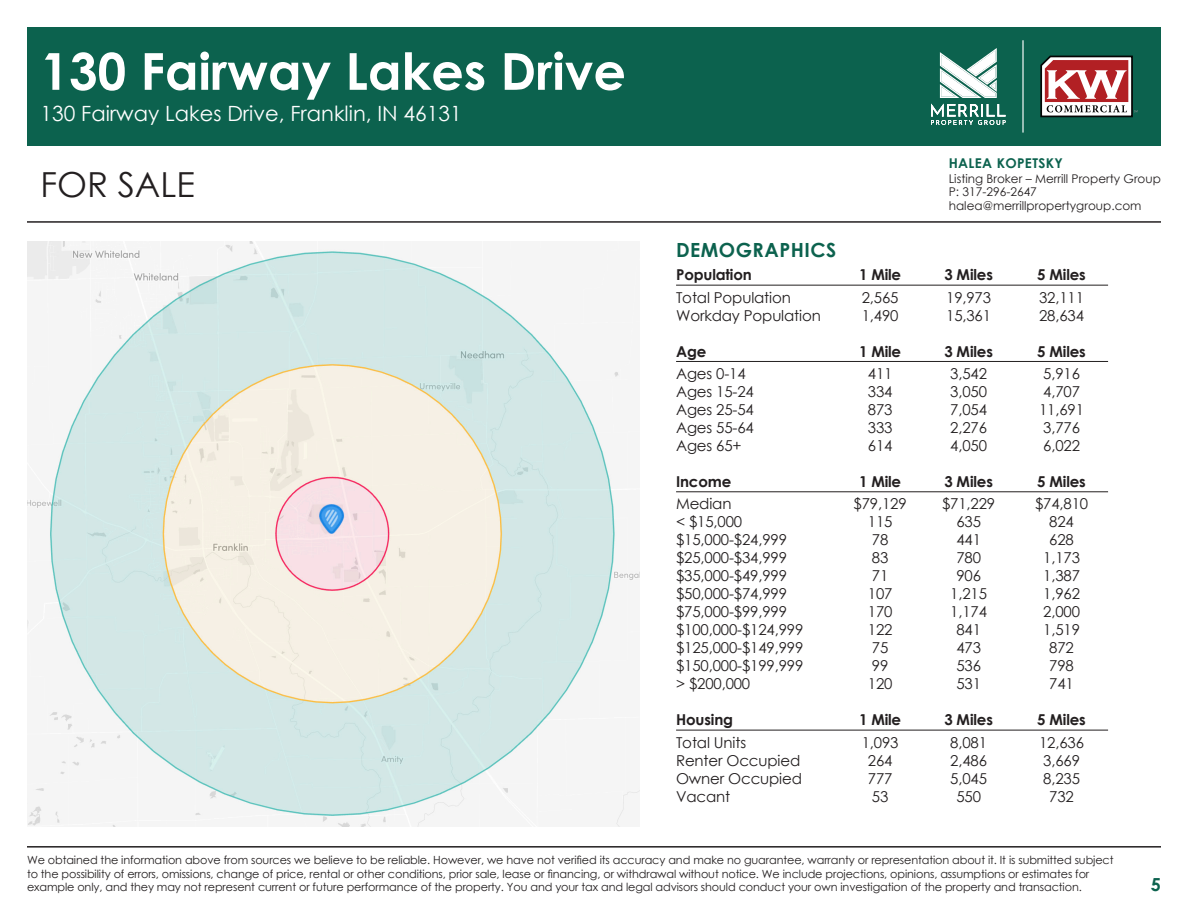
<style>
.page{position:relative;width:1188px;height:918px;background:#fff}
.page>*{position:absolute;margin:0;border:0;box-sizing:border-box;transform-origin:0 0}
.t1{font:700 51px "Century Gothic";color:#fff}
.t2{font:34.5px "Century Gothic";color:#231f20}
.t3{font:21px "Century Gothic";color:#fff}
.t4{font:700 19.5px "Century Gothic";letter-spacing:.025em;color:#0c624e}
.t5{font:700 18px "Century Gothic";color:#0c624e}
.t6{font:15px "Century Gothic";letter-spacing:-.01em;color:#231f20}
.t7{font:700 15px "Century Gothic";letter-spacing:-.01em;color:#231f20}
.t8{font:700 13.5px "Century Gothic";letter-spacing:.025em;color:#0c624e}
.t9{font:12px/13.5px "Century Gothic";color:#231f20}
.t10{font:11.25px/13.5px "Century Gothic";letter-spacing:-.01em;color:#231f20}
</style>
<div class="page">
<div style="left:27px;top:27px;width:1134px;height:119px;background:#0c624e"></div>
<hr style="left:27px;top:846px;width:1134px;height:2px;background:#231f20">
<hr style="left:27px;top:221px;width:1134px;height:2px;background:#231f20">
<hr style="left:1022px;top:40px;width:2px;height:93px;background:#fff">
<svg style="left:931px;top:104px;width:75px;height:21px"></svg>
<svg style="left:940px;top:48px;width:57px;height:50px"></svg>
<svg style="left:1040px;top:55px;width:98px;height:63px;background:#b18281"></svg>
<hr style="left:676px;top:285px;width:432px;height:1px;background:#231f20">
<hr style="left:676px;top:361px;width:432px;height:1px;background:#231f20">
<hr style="left:676px;top:491px;width:432px;height:1px;background:#231f20">
<hr style="left:676px;top:730px;width:432px;height:1px;background:#231f20">
<img style="left:27px;top:242px;width:612px;height:585px">
<h1 class="t1" style="left:40px;top:33px;width:587px">130 Fairway Lakes Drive</h1>
<h3 class="t3" style="left:40px;top:99px;width:423px">130 Fairway Lakes Drive, Franklin, IN 46131</h3>
<h2 class="t2" style="left:40px;top:161px;width:156px">FOR SALE</h2>
<p class="t8" style="left:949px;top:153px;width:116px">HALEA KOPETSKY</p>
<p class="t9" style="left:949px;top:172px;width:214px">Listing Broker – Merrill Property Group<br>P: 317-296-2647 halea@merrillpropertygroup.com</p>
<p class="t4" style="left:676px;top:235px;width:162px">DEMOGRAPHICS</p>
<p class="t7" style="left:676px;top:264px;width:77px">Population</p>
<p class="t7" style="left:859px;top:264px;width:44px">1 Mile</p>
<p class="t7" style="left:944px;top:264px;width:50px">3 Miles</p>
<p class="t7" style="left:1037px;top:264px;width:50px">5 Miles</p>
<p class="t6" style="left:676px;top:287px;width:116px">Total Population</p>
<p class="t6" style="left:862px;top:287px;width:38px">2,565</p>
<p class="t6" style="left:946px;top:287px;width:46px">19,973</p>
<p class="t6" style="left:1039px;top:287px;width:46px">32,111</p>
<p class="t6" style="left:676px;top:305px;width:146px">Workday Population</p>
<p class="t6" style="left:862px;top:305px;width:38px">1,490</p>
<p class="t6" style="left:946px;top:305px;width:46px">15,361</p>
<p class="t6" style="left:1039px;top:305px;width:46px">28,634</p>
<p class="t7" style="left:676px;top:340px;width:32px">Age</p>
<p class="t7" style="left:859px;top:340px;width:44px">1 Mile</p>
<p class="t7" style="left:944px;top:340px;width:50px">3 Miles</p>
<p class="t7" style="left:1037px;top:340px;width:50px">5 Miles</p>
<p class="t6" style="left:676px;top:363px;width:71px">Ages 0-14</p>
<p class="t6" style="left:868px;top:363px;width:26px">411</p>
<p class="t6" style="left:950px;top:363px;width:38px">3,542</p>
<p class="t6" style="left:1043px;top:363px;width:38px">5,916</p>
<p class="t6" style="left:676px;top:381px;width:79px">Ages 15-24</p>
<p class="t6" style="left:868px;top:381px;width:26px">334</p>
<p class="t6" style="left:950px;top:381px;width:38px">3,050</p>
<p class="t6" style="left:1043px;top:381px;width:38px">4,707</p>
<p class="t6" style="left:676px;top:399px;width:79px">Ages 25-54</p>
<p class="t6" style="left:868px;top:399px;width:26px">873</p>
<p class="t6" style="left:950px;top:399px;width:38px">7,054</p>
<p class="t6" style="left:1039px;top:399px;width:46px">11,691</p>
<p class="t6" style="left:676px;top:417px;width:79px">Ages 55-64</p>
<p class="t6" style="left:868px;top:417px;width:26px">333</p>
<p class="t6" style="left:950px;top:417px;width:38px">2,276</p>
<p class="t6" style="left:1043px;top:417px;width:38px">3,776</p>
<p class="t6" style="left:676px;top:435px;width:67px">Ages 65+</p>
<p class="t6" style="left:868px;top:435px;width:26px">614</p>
<p class="t6" style="left:950px;top:435px;width:38px">4,050</p>
<p class="t6" style="left:1043px;top:435px;width:38px">6,022</p>
<p class="t7" style="left:676px;top:470px;width:57px">Income</p>
<p class="t7" style="left:859px;top:470px;width:44px">1 Mile</p>
<p class="t7" style="left:944px;top:470px;width:50px">3 Miles</p>
<p class="t7" style="left:1037px;top:470px;width:50px">5 Miles</p>
<p class="t6" style="left:676px;top:494px;width:57px">Median</p>
<p class="t6" style="left:854px;top:494px;width:55px">$79,129</p>
<p class="t6" style="left:942px;top:494px;width:55px">$71,229</p>
<p class="t6" style="left:1035px;top:494px;width:55px">$74,810</p>
<p class="t6" style="left:676px;top:512px;width:68px">&lt; $15,000</p>
<p class="t6" style="left:868px;top:512px;width:26px">115</p>
<p class="t6" style="left:956px;top:512px;width:26px">635</p>
<p class="t6" style="left:1049px;top:512px;width:26px">824</p>
<p class="t6" style="left:676px;top:530px;width:112px">$15,000-$24,999</p>
<p class="t6" style="left:872px;top:530px;width:18px">78</p>
<p class="t6" style="left:956px;top:530px;width:26px">441</p>
<p class="t6" style="left:1049px;top:530px;width:26px">628</p>
<p class="t6" style="left:676px;top:548px;width:112px">$25,000-$34,999</p>
<p class="t6" style="left:872px;top:548px;width:18px">83</p>
<p class="t6" style="left:956px;top:548px;width:26px">780</p>
<p class="t6" style="left:1043px;top:548px;width:38px">1,173</p>
<p class="t6" style="left:676px;top:566px;width:112px">$35,000-$49,999</p>
<p class="t6" style="left:872px;top:566px;width:18px">71</p>
<p class="t6" style="left:956px;top:566px;width:26px">906</p>
<p class="t6" style="left:1043px;top:566px;width:38px">1,387</p>
<p class="t6" style="left:676px;top:584px;width:112px">$50,000-$74,999</p>
<p class="t6" style="left:868px;top:584px;width:26px">107</p>
<p class="t6" style="left:950px;top:584px;width:38px">1,215</p>
<p class="t6" style="left:1043px;top:584px;width:38px">1,962</p>
<p class="t6" style="left:676px;top:602px;width:112px">$75,000-$99,999</p>
<p class="t6" style="left:868px;top:602px;width:26px">170</p>
<p class="t6" style="left:950px;top:602px;width:38px">1,174</p>
<p class="t6" style="left:1043px;top:602px;width:38px">2,000</p>
<p class="t6" style="left:676px;top:620px;width:129px">$100,000-$124,999</p>
<p class="t6" style="left:868px;top:620px;width:26px">122</p>
<p class="t6" style="left:956px;top:620px;width:26px">841</p>
<p class="t6" style="left:1043px;top:620px;width:38px">1,519</p>
<p class="t6" style="left:676px;top:638px;width:129px">$125,000-$149,999</p>
<p class="t6" style="left:872px;top:638px;width:18px">75</p>
<p class="t6" style="left:956px;top:638px;width:26px">473</p>
<p class="t6" style="left:1049px;top:638px;width:26px">872</p>
<p class="t6" style="left:676px;top:656px;width:129px">$150,000-$199,999</p>
<p class="t6" style="left:872px;top:656px;width:18px">99</p>
<p class="t6" style="left:956px;top:656px;width:26px">536</p>
<p class="t6" style="left:1049px;top:656px;width:26px">798</p>
<p class="t6" style="left:676px;top:674px;width:76px">&gt; $200,000</p>
<p class="t6" style="left:868px;top:674px;width:26px">120</p>
<p class="t6" style="left:956px;top:674px;width:26px">531</p>
<p class="t6" style="left:1049px;top:674px;width:26px">741</p>
<p class="t7" style="left:676px;top:709px;width:58px">Housing</p>
<p class="t7" style="left:859px;top:709px;width:44px">1 Mile</p>
<p class="t7" style="left:944px;top:709px;width:50px">3 Miles</p>
<p class="t7" style="left:1037px;top:709px;width:50px">5 Miles</p>
<p class="t6" style="left:676px;top:732px;width:72px">Total Units</p>
<p class="t6" style="left:862px;top:732px;width:38px">1,093</p>
<p class="t6" style="left:950px;top:732px;width:38px">8,081</p>
<p class="t6" style="left:1039px;top:732px;width:46px">12,636</p>
<p class="t6" style="left:676px;top:750px;width:126px">Renter Occupied</p>
<p class="t6" style="left:868px;top:750px;width:26px">264</p>
<p class="t6" style="left:950px;top:750px;width:38px">2,486</p>
<p class="t6" style="left:1043px;top:750px;width:38px">3,669</p>
<p class="t6" style="left:676px;top:768px;width:127px">Owner Occupied</p>
<p class="t6" style="left:868px;top:768px;width:26px">777</p>
<p class="t6" style="left:950px;top:768px;width:38px">5,045</p>
<p class="t6" style="left:1043px;top:768px;width:38px">8,235</p>
<p class="t6" style="left:676px;top:786px;width:56px">Vacant</p>
<p class="t6" style="left:872px;top:786px;width:18px">53</p>
<p class="t6" style="left:956px;top:786px;width:26px">550</p>
<p class="t6" style="left:1049px;top:786px;width:26px">732</p>
<p class="t10" style="left:27px;top:853px;width:1088px">We obtained the information above from sources we believe to be reliable. However, we have not verified its accuracy and make no guarantee, warranty or representation about it. It is submitted subject to the possibility of errors, omissions, change of price, rental or other conditions, prior sale, lease or financing, or withdrawal without notice. We include projections, opinions, assumptions or estimates for example only, and they may not represent current or future performance of the property. You and your tax and legal advisors should conduct your own investigation of the property and transaction.</p>
<p class="t5" style="left:1151px;top:871px;width:12px">5</p>
</div>
